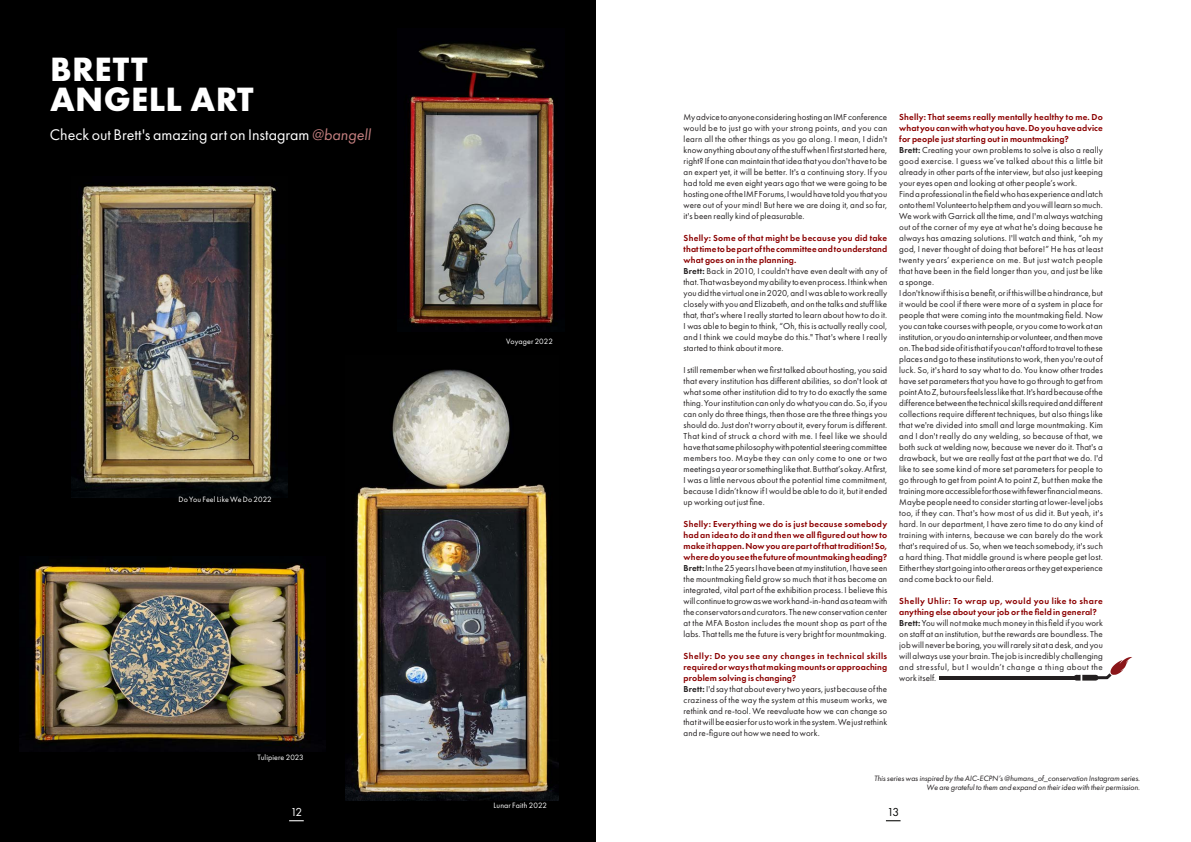
<style>
.page{position:relative;width:1191px;height:842px;background:#fff}
.page>*{position:absolute;margin:0;border:0;box-sizing:border-box;transform-origin:0 0}
.t1{font:700 35px/30px "Futura PT";letter-spacing:.01em;color:#fff}
.t2{font:16px "Futura PT";color:#fff}
.t3{font:12px "Futura PT";color:#fff}
.t4{font:12px "Futura PT";color:#040503}
.t5{font:9px/11px "Futura PT";letter-spacing:.015em;color:#231f20}
.t6{font:italic 8px/8.5px "Futura PT";color:#231f20;text-align:right}
.t7{font:8px "Futura PT";letter-spacing:.015em;color:#fff}
.s1{font-style:italic;color:#c58080}
.s2{font-weight:600;color:#8b0000}
.s3{font-weight:600}
</style>
<div class="page">
<div style="left:0;top:0;width:595px;height:842px;background:#000"></div>
<svg style="left:886px;top:820px;width:14px;height:1px"></svg>
<svg style="left:289px;top:820px;width:15px;height:1px"></svg>
<svg style="left:1030px;top:657px;width:102px;height:24px"></svg>
<hr style="left:939px;top:676px;width:135px;height:3px;background:#231f20">
<img style="left:409px;top:43px;width:145px;height:282px">
<img style="left:345px;top:369px;width:213px;height:431px">
<img style="left:33px;top:563px;width:278px;height:185px">
<img style="left:71px;top:185px;width:216px;height:313px">
<h1 class="t1" style="left:50px;top:53px;width:205px">BRETT<br>ANGELL ART</h1>
<h2 class="t2" style="left:50px;top:125px;width:322px">Check out Brett's amazing art on Instagram <span class="s1">@bangell</span></h2>
<p class="t7" style="left:179px;top:494px;width:95px">Do You Feel Like We Do 2022</p>
<p class="t7" style="left:257px;top:752px;width:48px">Tulipiere 2023</p>
<p class="t7" style="left:506px;top:337px;width:48px">Voyager 2022</p>
<p class="t5" style="left:683px;top:112px;width:205px;text-align:justify">My advice to anyone considering hosting an IMF conference would be to just go with your strong points, and you can learn all the other things as you go along. I mean, I didn't know anything about any of the stuff when I first started here, right? If one can maintain that idea that you don't have to be an expert yet, it will be better. It's a continuing story. If you had told me even eight years ago that we were going to be hosting one of the IMF Forums, I would have told you that you were out of your mind! But here we are doing it, and so far, it's been really kind of pleasurable.</p>
<p class="t5" style="left:683px;top:233px;width:205px"><span class="s2">Shelly: Some of that might be because you did take that time to be part of the committee and to understand what goes on in the planning.<br></span><span class="s3">Brett:</span> Back in 2010, I couldn't have even dealt with any of that. That was beyond my ability to even process. I think when you did the virtual one in 2020, and I was able to work really closely with you and Elizabeth, and on the talks and stuff like that, that's where I really started to learn about how to do it.<br>I was able to begin to think, “Oh, this is actually really cool, and I think we could maybe do this." That's where I really started to think about it more.</p>
<p class="t5" style="left:683px;top:364px;width:205px;text-align:justify">I still remember when we first talked about hosting, you said that every institution has different abilities, so don't look at what some other institution did to try to do exactly the same thing. Your institution can only do what you can do. So, if you can only do three things, then those are the three things you should do. Just don't worry about it, every forum is different.<br>That kind of struck a chord with me. I feel like we should have that same philosophy with potential steering committee members too. Maybe they can only come to one or two meetings a year or something like that. But that’s okay. At first, I was a little nervous about the potential time commitment, because I didn’t know if I would be able to do it, but it ended up working out just fine.</p>
<p class="t5" style="left:683px;top:518px;width:205px;text-align:justify"><span class="s2">Shelly: Everything we do is just because somebody had an idea to do it and then we all figured out how to make it happen. Now you are part of that tradition! So, where do you see the future of mountmaking heading?<br></span><span class="s3">Brett:</span> In the 25 years I have been at my institution, I have seen the mountmaking field grow so much that it has become an integrated, vital part of the exhibition process. I believe this will continue to grow as we work hand-in-hand as a team with the conservators and curators. The new conservation center at the MFA Boston includes the mount shop as part of the labs. That tells me the future is very bright for mountmaking.</p>
<p class="t5" style="left:683px;top:650px;width:205px"><span class="s2">Shelly: Do you see any changes in technical skills required or ways that making mounts or approaching problem solving is changing?<br></span><span class="s3">Brett:</span> I'd say that about every two years, just because of the craziness of the way the system at this museum works, we rethink and re-tool. We reevaluate how we can change so that it will be easier for us to work in the system. We just rethink and re-figure out how we need to work.</p>
<p class="t5" style="left:899px;top:111px;width:205px"><span class="s2">Shelly: That seems really mentally healthy to me. Do what you can with what you have. Do you have advice for people just starting out in mountmaking?<br></span><span class="s3">Brett:</span> Creating your own problems to solve is also a really good exercise. I guess we’ve talked about this a little bit already in other parts of the interview, but also just keeping your eyes open and looking at other people’s work.<br>Find a professional in the field who has experience and latch onto them! Volunteer to help them and you will learn so much.<br>We work with Garrick all the time, and I'm always watching out of the corner of my eye at what he's doing because he always has amazing solutions. I'll watch and think, “oh my god, I never thought of doing that before!” He has at least twenty years’ experience on me. But just watch people that have been in the field longer than you, and just be like a sponge.<br>I don't know if this is a benefit, or if this will be a hindrance, but it would be cool if there were more of a system in place for people that were coming into the mountmaking field. Now you can take courses with people, or you come to work at an institution, or you do an internship or volunteer, and then move on. The bad side of it is that if you can't afford to travel to these places and go to these institutions to work, then you're out of luck. So, it's hard to say what to do. You know other trades have set parameters that you have to go through to get from point A to Z, but ours feels less like that. It's hard because of the difference between the technical skills required and different collections require different techniques, but also things like that we're divided into small and large mountmaking. Kim and I don't really do any welding, so because of that, we both suck at welding now, because we never do it. That's a drawback, but we are really fast at the part that we do. I'd like to see some kind of more set parameters for people to go through to get from point A to point Z, but then make the training more accessible for those with fewer financial means.<br>Maybe people need to consider starting at lower-level jobs too, if they can. That's how most of us did it. But yeah, it's hard. In our department, I have zero time to do any kind of training with interns, because we can barely do the work that's required of us. So, when we teach somebody, it's such a hard thing. That middle ground is where people get lost.<br>Either they start going into other areas or they get experience and come back to our field.</p>
<p class="t5" style="left:899px;top:595px;width:205px"><span class="s2">Shelly Uhlir: To wrap up, would you like to share anything else about your job or the field in general?<br></span><span class="s3">Brett:</span> You will not make much money in this field if you work on staff at an institution, but the rewards are boundless. The job will never be boring, you will rarely sit at a desk, and you will always use your brain. The job is incredibly challenging and stressful, but I wouldn’t change a thing about the work itself.</p>
<p class="t6" style="left:874px;top:774px;width:267px">This series was inspired by the AIC-ECPN’s @humans_of_conservation Instagram series.<br>We are grateful to them and expand on their idea with their permission.</p>
<p class="t7" style="left:493px;top:800px;width:55px">Lunar Faith 2022</p>
<h3 class="t3" style="left:290px;top:805px;width:13px">12</h3>
<h3 class="t4" style="left:887px;top:805px;width:13px">13</h3>
</div>
